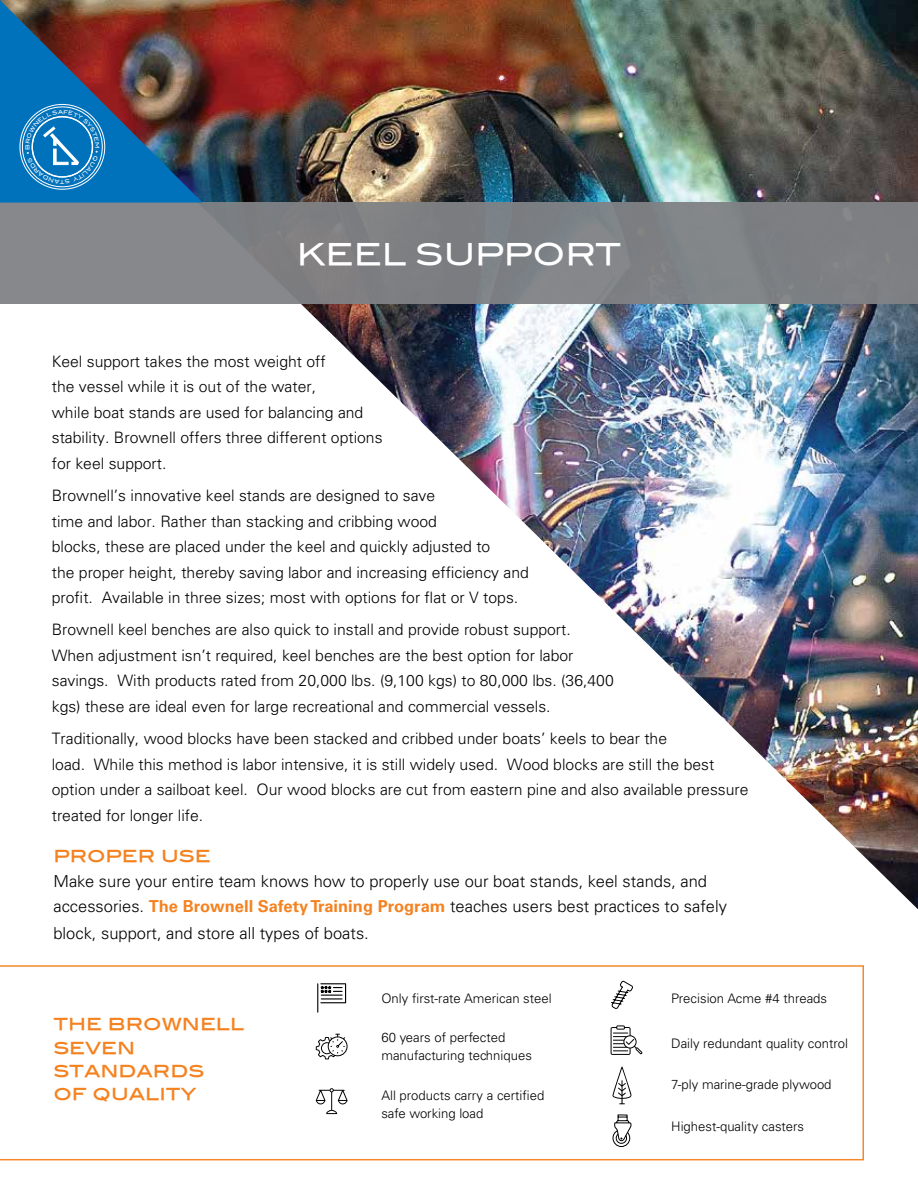
<style>
.page{position:relative;width:918px;height:1188px;background:#fff}
.page>*{position:absolute;margin:0;border:0;box-sizing:border-box;transform-origin:0 0}
.t1{font:30px "Blair Md ITCTT Medium";color:#fff}
.t2{font:19.5px/23.4px "Blair Md ITCTT Medium";color:#f58220}
.t3{font:300 16.5px/25.8px "Univers";color:#000}
.t4{font:300 15.75px/25.5px "Univers";color:#000}
.t5{font:300 13.2px/18px "Univers";color:#000}
.t6{font:5.4px "Blair Md ITCTT Medium";color:#fff}
.s1{font-weight:700;color:#f58220}
</style>
<div class="page">
<img style="left:202px;top:0;width:716px;height:909px">
<div style="left:0;top:203px;width:918px;height:101px;background:#808285"></div>
<svg style="left:0;top:965px;width:864px;height:195px"></svg>
<svg style="left:316px;top:1088px;width:32px;height:26px"></svg>
<svg style="left:611px;top:1025px;width:32px;height:30px"></svg>
<svg style="left:612px;top:1067px;width:20px;height:37px"></svg>
<svg style="left:610px;top:980px;width:24px;height:30px"></svg>
<svg style="left:612px;top:1114px;width:20px;height:33px"></svg>
<svg style="left:317px;top:983px;width:30px;height:29px"></svg>
<svg style="left:316px;top:1034px;width:32px;height:25px"></svg>
<img style="left:0;top:0;width:202px;height:203px">
<p class="t6" style="left:23px;top:150px;width:7px;rotate:-90deg">B</p>
<p class="t6" style="left:64px;top:186px;width:6px;rotate:-180deg">T</p>
<h1 class="t1" style="left:297px;top:229px;width:326px">KEEL SUPPORT</h1>
<p class="t4" style="left:52px;top:349px;width:332px">Keel support takes the most weight off<br>the vessel while it is out of the water,<br>while boat stands are used for balancing and stability. Brownell offers three different options for keel support.</p>
<p class="t4" style="left:52px;top:483px;width:479px">Brownell’s innovative keel stands are designed to save<br>time and labor. Rather than stacking and cribbing wood<br>blocks, these are placed under the keel and quickly adjusted to<br>the proper height, thereby saving labor and increasing efficiency and profit. Available in three sizes; most with options for flat or V tops.</p>
<p class="t4" style="left:52px;top:617px;width:564px">Brownell keel benches are also quick to install and provide robust support.<br>When adjustment isn’t required, keel benches are the best option for labor savings. With products rated from 20,000 lbs. (9,100 kgs) to 80,000 lbs. (36,400 kgs) these are ideal even for large recreational and commercial vessels.</p>
<p class="t4" style="left:52px;top:726px;width:698px">Traditionally, wood blocks have been stacked and cribbed under boats’ keels to bear the<br>load. While this method is labor intensive, it is still widely used. Wood blocks are still the best option under a sailboat keel. Our wood blocks are cut from eastern pine and also available pressure treated for longer life.</p>
<p class="t2" style="left:53px;top:841px;width:159px">proper use</p>
<p class="t3" style="left:53px;top:868px;width:675px">Make sure your entire team knows how to properly use our boat stands, keel stands, and accessories. <span class="s1">The Brownell Safety Training Program</span> teaches users best practices to safely block, support, and store all types of boats.</p>
<p class="t2" style="left:53px;top:1010px;width:192px">the brownell seven standards<br>of quality</p>
<p class="t5" style="left:381px;top:989px;width:172px">Only first-rate American steel</p>
<p class="t5" style="left:381px;top:1029px;width:152px">60 years of perfected manufacturing techniques</p>
<p class="t5" style="left:381px;top:1086px;width:165px">All products carry a certified safe working load</p>
<p class="t5" style="left:671px;top:989px;width:157px">Precision Acme #4 threads</p>
<p class="t5" style="left:671px;top:1034px;width:178px">Daily redundant quality control</p>
<p class="t5" style="left:671px;top:1076px;width:162px">7-ply marine-grade plywood</p>
<p class="t5" style="left:671px;top:1118px;width:134px">Highest-quality casters</p>
</div>
